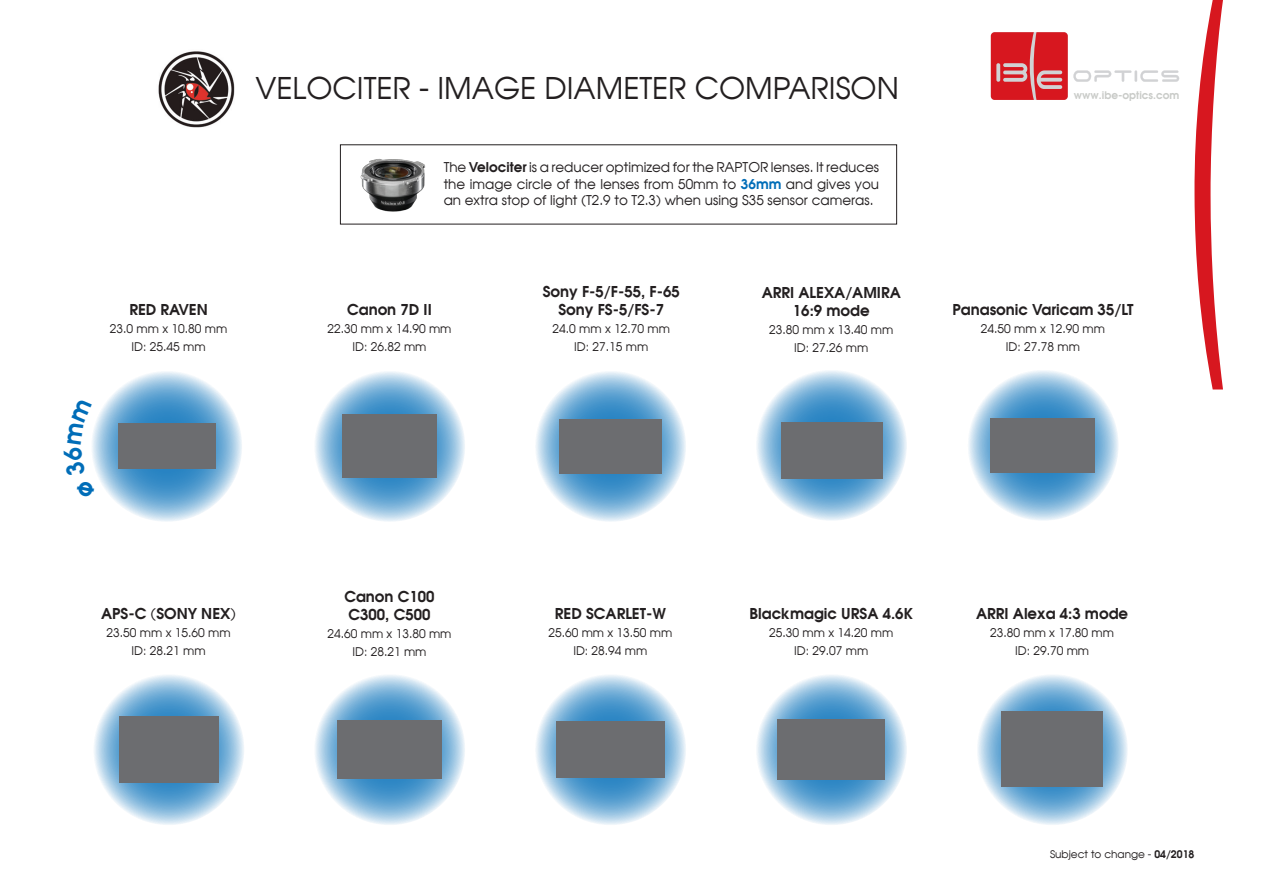
<style>
.page{position:relative;width:1263px;height:893px;background:#fff}
.page>*{position:absolute;margin:0;border:0;box-sizing:border-box;transform-origin:0 0}
.t1{font:30px "Avalon Plain";color:#231f20}
.t2{font:700 15px/18px "Avalon";color:#231f20;text-align:center}
.t3{font:13.5px/16.2px "Avalon Plain";color:#231f20;text-align:justify}
.t4{font:12px/18px "Avalon Plain";color:#231f20;text-align:center}
.t5{font:10.5px "Avalon Plain";color:#231f20}
.t6{font:700 10.5px "Avalon";color:#c9cbc8}
.s1{font-family:"Avalon";font-weight:700}
.s2{font-family:"Avalon";font-weight:700;color:#006db8}
</style>
<div class="page">
<svg style="left:1194px;top:0;width:29px;height:389px"></svg>
<svg style="left:991px;top:32px;width:188px;height:68px"></svg>
<svg style="left:91px;top:370px;width:151px;height:152px;background:#85b8dc"></svg>
<div style="left:118px;top:423px;width:97px;height:46px;background:#6c6d70"></div>
<svg style="left:535px;top:370px;width:151px;height:152px;background:#8dbcdd"></svg>
<div style="left:559px;top:419px;width:102px;height:54px;background:#6c6d70"></div>
<svg style="left:967px;top:369px;width:152px;height:152px;background:#8ebede"></svg>
<div style="left:991px;top:418px;width:104px;height:55px;background:#6c6d70"></div>
<svg style="left:93px;top:674px;width:151px;height:151px;background:#93c1e0"></svg>
<div style="left:119px;top:716px;width:100px;height:67px;background:#6c6d70"></div>
<svg style="left:314px;top:674px;width:151px;height:151px;background:#8fbedf"></svg>
<div style="left:337px;top:720px;width:105px;height:59px;background:#6c6d70"></div>
<svg style="left:755px;top:369px;width:152px;height:152px;background:#8fbedf"></svg>
<div style="left:781px;top:422px;width:101px;height:57px;background:#6c6d70"></div>
<svg style="left:535px;top:674px;width:151px;height:151px;background:#8ebedf"></svg>
<div style="left:556px;top:721px;width:109px;height:57px;background:#6c6d70"></div>
<svg style="left:755px;top:674px;width:152px;height:151px;background:#92c0e0"></svg>
<div style="left:777px;top:719px;width:108px;height:61px;background:#6c6d70"></div>
<svg style="left:976px;top:674px;width:152px;height:151px;background:#9bc4e1"></svg>
<div style="left:1001px;top:712px;width:102px;height:75px;background:#6c6d70"></div>
<svg style="left:314px;top:370px;width:151px;height:152px;background:#91bfdf"></svg>
<div style="left:342px;top:414px;width:95px;height:64px;background:#6c6d70"></div>
<img style="left:360px;top:159px;width:66px;height:53px">
<img style="left:158px;top:51px;width:77px;height:76px">
<svg style="left:91px;top:420px;width:5px;height:52px"></svg>
<h1 class="t1" style="left:255px;top:77px;width:645px">VELOCITER - IMAGE DIAMETER COMPARISON</h1>
<p class="t3" style="left:444px;top:161px;width:437px">The <span class="s1">Velociter</span> is a reducer optimized for the RAPTOR lenses. It reduces the image circle of the lenses from 50mm to <span class="s2">36mm</span> and gives you an extra stop of light (T2.9 to T2.3) when using S35 sensor cameras.</p>
<p class="t2" style="left:129px;top:302px;width:80px">RED RAVEN</p>
<p class="t4" style="left:110px;top:321px;width:119px">23.0 mm x 10.80 mm<br>ID: 25.45 mm</p>
<p class="t2" style="left:347px;top:302px;width:86px">Canon 7D II</p>
<p class="t4" style="left:327px;top:321px;width:126px">22.30 mm x 14.90 mm<br>ID: 26.82 mm</p>
<p class="t2" style="left:543px;top:284px;width:139px">Sony F-5/F-55, F-65<br>Sony FS-5/FS-7</p>
<p class="t4" style="left:553px;top:321px;width:119px">24.0 mm x 12.70 mm<br>ID: 27.15 mm</p>
<p class="t2" style="left:762px;top:285px;width:141px">ARRI ALEXA/AMIRA<br>16:9 mode</p>
<p class="t4" style="left:769px;top:322px;width:126px">23.80 mm x 13.40 mm<br>ID: 27.26 mm</p>
<p class="t6" style="left:1074px;top:91px;width:107px">www.ibe-optics.com</p>
<p class="t2" style="left:952px;top:302px;width:183px">Panasonic Varicam 35/LT</p>
<p class="t4" style="left:981px;top:321px;width:126px">24.50 mm x 12.90 mm<br>ID: 27.78 mm</p>
<p class="t2" style="left:101px;top:606px;width:136px">APS-C (SONY NEX)</p>
<p class="t4" style="left:107px;top:624px;width:126px">23.50 mm x 15.60 mm<br>ID: 28.21 mm</p>
<p class="t2" style="left:344px;top:589px;width:92px;text-align:left">Canon C100<br>C300, C500</p>
<p class="t4" style="left:327px;top:625px;width:126px">24.60 mm x 13.80 mm<br>ID: 28.21 mm</p>
<p class="t2" style="left:555px;top:606px;width:112px">RED SCARLET-W</p>
<p class="t4" style="left:548px;top:624px;width:126px">25.60 mm x 13.50 mm<br>ID: 28.94 mm</p>
<p class="t2" style="left:749px;top:606px;width:165px">Blackmagic URSA 4.6K</p>
<p class="t4" style="left:769px;top:624px;width:126px">25.30 mm x 14.20 mm<br>ID: 29.07 mm</p>
<p class="t2" style="left:976px;top:606px;width:154px">ARRI Alexa 4:3 mode</p>
<p class="t4" style="left:990px;top:624px;width:126px">23.80 mm x 17.80 mm<br>ID: 29.70 mm</p>
<p class="t5" style="left:1050px;top:850px;width:146px">Subject to change - <span class="s1">04/2018</span></p>
</div>
